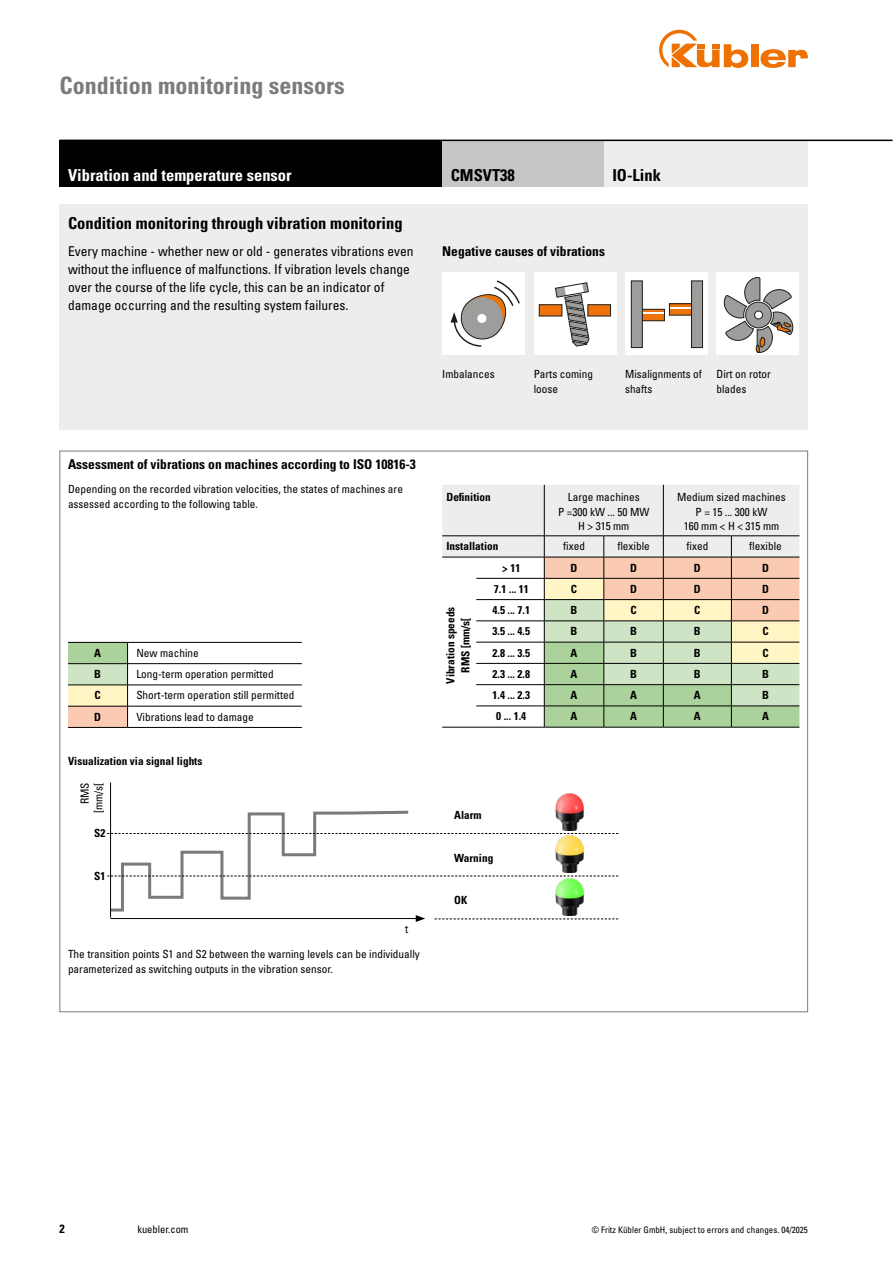
<style>
.page{position:relative;width:893px;height:1263px;background:#fff}
.page>*{position:absolute;margin:0;border:0;box-sizing:border-box;transform-origin:0 0}
.t1{font:700 condensed 24px "Univers LT Std";color:#7c7b7b}
.t2{font:700 condensed 16.5px "Univers LT Std";color:#000}
.t3{font:700 condensed 16.5px "Univers LT Std";color:#fff}
.t4{font:condensed 13.5px/18px "Univers LT Std";color:#000}
.t5{font:700 condensed 13.5px "Univers LT Std";color:#000}
.t6{font:700 condensed 12px "Univers LT Std";color:#000}
.t7{font:condensed 11.25px/15px "Univers LT Std";color:#000}
.t8{font:700 condensed 11.25px/15px "Univers LT Std";color:#000;text-align:center}
.t9{font:condensed 10.5px "Univers LT Std";color:#000}
.t10{font:condensed 9px "Univers LT Std";color:#000}
</style>
<div class="page">
<div style="left:751px;top:44px;width:7px;height:23px;background:#ee7203"></div>
<svg style="left:760px;top:49px;width:48px;height:19px"></svg>
<svg style="left:659px;top:30px;width:89px;height:38px"></svg>
<img style="left:555px;top:793px;width:29px;height:16px">
<svg style="left:107px;top:809px;width:511px;height:113px"></svg>
<hr style="left:110px;top:782px;width:1px;height:136px;background:#000">
<div style="left:60px;top:204px;width:748px;height:225px;background:#ededed"></div>
<div style="left:442px;top:272px;width:83px;height:83px;background:#fff"></div>
<svg style="left:450px;top:280px;width:70px;height:67px"></svg>
<div style="left:477px;top:314px;width:9px;height:9px;background:#fff;border-radius:50%"></div>
<div style="left:534px;top:272px;width:83px;height:83px;background:#fff"></div>
<svg style="left:555px;top:282px;width:35px;height:65px"></svg>
<div style="left:539px;top:304px;width:23px;height:12px;background:#ee730b;border:1px solid #1d1e1c"></div>
<div style="left:588px;top:304px;width:23px;height:12px;background:#ee730b;border:1px solid #1d1e1c"></div>
<div style="left:625px;top:272px;width:83px;height:83px;background:#fff"></div>
<div style="left:642px;top:309px;width:22px;height:12px;background:#ee730b"></div>
<hr style="left:642px;top:312px;width:22px;height:2px;background:#fff">
<div style="left:642px;top:309px;width:23px;height:12px;border:1px solid #1d1e1c"></div>
<div style="left:669px;top:304px;width:22px;height:11px;background:#ee730b"></div>
<hr style="left:669px;top:307px;width:22px;height:2px;background:#fff">
<div style="left:669px;top:303px;width:23px;height:12px;border:1px solid #1d1e1c"></div>
<div style="left:631px;top:281px;width:12px;height:67px;background:#9d9d9c;border:1px solid #1d1e1c"></div>
<div style="left:691px;top:281px;width:12px;height:67px;background:#9d9d9c;border:1px solid #1d1e1c"></div>
<div style="left:716px;top:272px;width:83px;height:83px;background:#fff"></div>
<svg style="left:723px;top:277px;width:70px;height:76px"></svg>
<hr style="left:442px;top:727px;width:34px;height:1px;background:#000">
<hr style="left:476px;top:727px;width:68px;height:1px;background:#000">
<hr style="left:544px;top:727px;width:60px;height:1px;background:#000">
<hr style="left:604px;top:727px;width:59px;height:1px;background:#000">
<hr style="left:663px;top:727px;width:68px;height:1px;background:#000">
<hr style="left:731px;top:727px;width:68px;height:1px;background:#000">
<svg style="left:442px;top:485px;width:357px;height:242px"></svg>
<hr style="left:442px;top:557px;width:34px;height:1px;background:#000">
<hr style="left:476px;top:557px;width:68px;height:1px;background:#000">
<hr style="left:544px;top:557px;width:60px;height:1px;background:#000">
<hr style="left:604px;top:557px;width:59px;height:1px;background:#000">
<hr style="left:663px;top:557px;width:68px;height:1px;background:#000">
<hr style="left:731px;top:557px;width:68px;height:1px;background:#000">
<hr style="left:663px;top:578px;width:68px;height:1px;background:#000">
<div style="left:68px;top:642px;width:60px;height:22px;background:#aad29a"></div>
<div style="left:68px;top:664px;width:60px;height:21px;background:#cfe4c5"></div>
<div style="left:68px;top:685px;width:60px;height:21px;background:#fff5c5"></div>
<div style="left:68px;top:706px;width:60px;height:21px;background:#facab2"></div>
<hr style="left:68px;top:642px;width:60px;height:1px;background:#000">
<hr style="left:128px;top:642px;width:174px;height:1px;background:#000">
<hr style="left:68px;top:663px;width:60px;height:1px;background:#000">
<hr style="left:128px;top:663px;width:174px;height:1px;background:#000">
<hr style="left:68px;top:685px;width:60px;height:1px;background:#000">
<hr style="left:128px;top:685px;width:174px;height:1px;background:#000">
<hr style="left:68px;top:706px;width:60px;height:1px;background:#000">
<hr style="left:128px;top:706px;width:174px;height:1px;background:#000">
<hr style="left:68px;top:727px;width:60px;height:1px;background:#000">
<hr style="left:128px;top:727px;width:174px;height:1px;background:#000">
<svg style="left:127px;top:643px;width:1px;height:84px"></svg>
<div style="left:604px;top:140px;width:204px;height:47px;background:#ededed"></div>
<div style="left:442px;top:140px;width:162px;height:47px;background:#c6c6c6"></div>
<div style="left:60px;top:140px;width:382px;height:47px;background:#000"></div>
<hr style="left:60px;top:140px;width:832px;height:1px;background:#000">
<h1 class="t1" style="left:60px;top:71px;width:287px">Condition monitoring sensors</h1>
<h2 class="t3" style="left:68px;top:165px;width:225px">Vibration and temperature sensor</h2>
<h2 class="t2" style="left:451px;top:165px;width:66px">CMSVT38</h2>
<h2 class="t2" style="left:612px;top:165px;width:50px">IO-Link</h2>
<h2 class="t2" style="left:68px;top:213px;width:336px">Condition monitoring through vibration monitoring</h2>
<p class="t4" style="left:68px;top:242px;width:347px">Every machine - whether new or old - generates vibrations even without the influence of malfunctions. If vibration levels change over the course of the life cycle, this can be an indicator of damage occurring and the resulting system failures.</p>
<p class="t5" style="left:442px;top:243px;width:164px">Negative causes of vibrations</p>
<p class="t7" style="left:442px;top:366px;width:54px">Imbalances</p>
<p class="t7" style="left:534px;top:366px;width:61px">Parts coming loose</p>
<p class="t7" style="left:625px;top:366px;width:78px">Misalignments of shafts</p>
<p class="t7" style="left:716px;top:366px;width:56px">Dirt on rotor blades</p>
<p class="t5" style="left:68px;top:456px;width:349px">Assessment of vibrations on machines according to ISO 10816-3</p>
<p class="t7" style="left:68px;top:481px;width:336px">Depending on the recorded vibration velocities, the states of machines are assessed according to the following table.</p>
<p class="t8" style="left:94px;top:645px;width:8px">A</p>
<p class="t7" style="left:136px;top:645px;width:64px">New machine</p>
<p class="t8" style="left:94px;top:667px;width:8px">B</p>
<p class="t7" style="left:136px;top:666px;width:139px">Long-term operation permitted</p>
<p class="t8" style="left:95px;top:688px;width:8px">C</p>
<p class="t7" style="left:136px;top:688px;width:160px">Short-term operation still permitted</p>
<p class="t8" style="left:94px;top:709px;width:8px">D</p>
<p class="t7" style="left:136px;top:709px;width:119px">Vibrations lead to damage</p>
<p class="t8" style="left:68px;top:753px;width:136px">Visualization via signal lights</p>
<p class="t7" style="left:78px;top:813px;width:32px;line-height:13.5px;text-align:right;rotate:-90deg">RMS [mm/s[</p>
<p class="t8" style="left:94px;top:826px;width:13px">S2</p>
<p class="t8" style="left:94px;top:869px;width:13px">S1</p>
<p class="t7" style="left:405px;top:921px;width:5px">t</p>
<p class="t7" style="left:68px;top:946px;width:353px">The transition points S1 and S2 between the warning levels can be individually parameterized as switching outputs in the vibration sensor.</p>
<p class="t8" style="left:446px;top:490px;width:46px">Definition</p>
<p class="t7" style="left:558px;top:490px;width:93px;line-height:14.2px;text-align:center">Large machines<br>P =300 kW ... 50 MW<br>H &gt; 315 mm</p>
<p class="t7" style="left:677px;top:490px;width:110px;line-height:14.2px;text-align:center">Medium sized machines<br>P = 15 ... 300 kW<br>160 mm &lt; H &lt; 315 mm</p>
<p class="t8" style="left:446px;top:539px;width:53px">Installation</p>
<p class="t7" style="left:563px;top:539px;width:23px">fixed</p>
<p class="t7" style="left:617px;top:539px;width:34px">flexible</p>
<p class="t7" style="left:686px;top:539px;width:23px">fixed</p>
<p class="t7" style="left:749px;top:539px;width:34px">flexible</p>
<p class="t8" style="left:443px;top:684px;width:78px;rotate:-90deg">Vibration speeds<br>RMS [mm/s[</p>
<p class="t8" style="left:502px;top:560px;width:20px">&gt; 11</p>
<p class="t8" style="left:571px;top:560px;width:8px">D</p>
<p class="t8" style="left:630px;top:560px;width:8px">D</p>
<p class="t8" style="left:694px;top:560px;width:8px">D</p>
<p class="t8" style="left:762px;top:560px;width:8px">D</p>
<p class="t8" style="left:494px;top:581px;width:36px">7.1 ... 11</p>
<p class="t8" style="left:571px;top:581px;width:8px">C</p>
<p class="t8" style="left:630px;top:581px;width:8px">D</p>
<p class="t8" style="left:694px;top:581px;width:8px">D</p>
<p class="t8" style="left:762px;top:581px;width:8px">D</p>
<p class="t8" style="left:493px;top:603px;width:39px">4.5 ... 7.1</p>
<p class="t8" style="left:571px;top:603px;width:8px">B</p>
<p class="t8" style="left:630px;top:603px;width:8px">C</p>
<p class="t8" style="left:694px;top:603px;width:8px">C</p>
<p class="t8" style="left:762px;top:603px;width:8px">D</p>
<p class="t8" style="left:493px;top:624px;width:39px">3.5 ... 4.5</p>
<p class="t8" style="left:571px;top:624px;width:8px">B</p>
<p class="t8" style="left:630px;top:624px;width:8px">B</p>
<p class="t8" style="left:694px;top:624px;width:8px">B</p>
<p class="t8" style="left:762px;top:624px;width:8px">C</p>
<p class="t8" style="left:493px;top:645px;width:39px">2.8 ... 3.5</p>
<p class="t8" style="left:571px;top:645px;width:8px">A</p>
<p class="t8" style="left:630px;top:645px;width:8px">B</p>
<p class="t8" style="left:694px;top:645px;width:8px">B</p>
<p class="t8" style="left:762px;top:645px;width:8px">C</p>
<p class="t8" style="left:493px;top:666px;width:39px">2.3 ... 2.8</p>
<p class="t8" style="left:571px;top:666px;width:8px">A</p>
<p class="t8" style="left:630px;top:666px;width:8px">B</p>
<p class="t8" style="left:694px;top:666px;width:8px">B</p>
<p class="t8" style="left:762px;top:666px;width:8px">B</p>
<p class="t8" style="left:493px;top:688px;width:39px">1.4 ... 2.3</p>
<p class="t8" style="left:571px;top:688px;width:8px">A</p>
<p class="t8" style="left:630px;top:688px;width:8px">A</p>
<p class="t8" style="left:694px;top:688px;width:8px">A</p>
<p class="t8" style="left:762px;top:688px;width:8px">B</p>
<p class="t8" style="left:496px;top:709px;width:31px">0 ... 1.4</p>
<p class="t8" style="left:571px;top:709px;width:8px">A</p>
<p class="t8" style="left:630px;top:709px;width:8px">A</p>
<p class="t8" style="left:694px;top:709px;width:8px">A</p>
<p class="t8" style="left:762px;top:709px;width:8px">A</p>
<p class="t8" style="left:454px;top:807px;width:29px">Alarm</p>
<p class="t8" style="left:454px;top:850px;width:41px">Warning</p>
<p class="t8" style="left:454px;top:892px;width:15px">OK</p>
<p class="t6" style="left:60px;top:1221px;width:7px">2</p>
<p class="t9" style="left:137px;top:1223px;width:53px">kuebler.com</p>
<p class="t10" style="left:592px;top:1224px;width:218px">© Fritz Kübler GmbH, subject to errors and changes. 04/2025</p>
</div>
